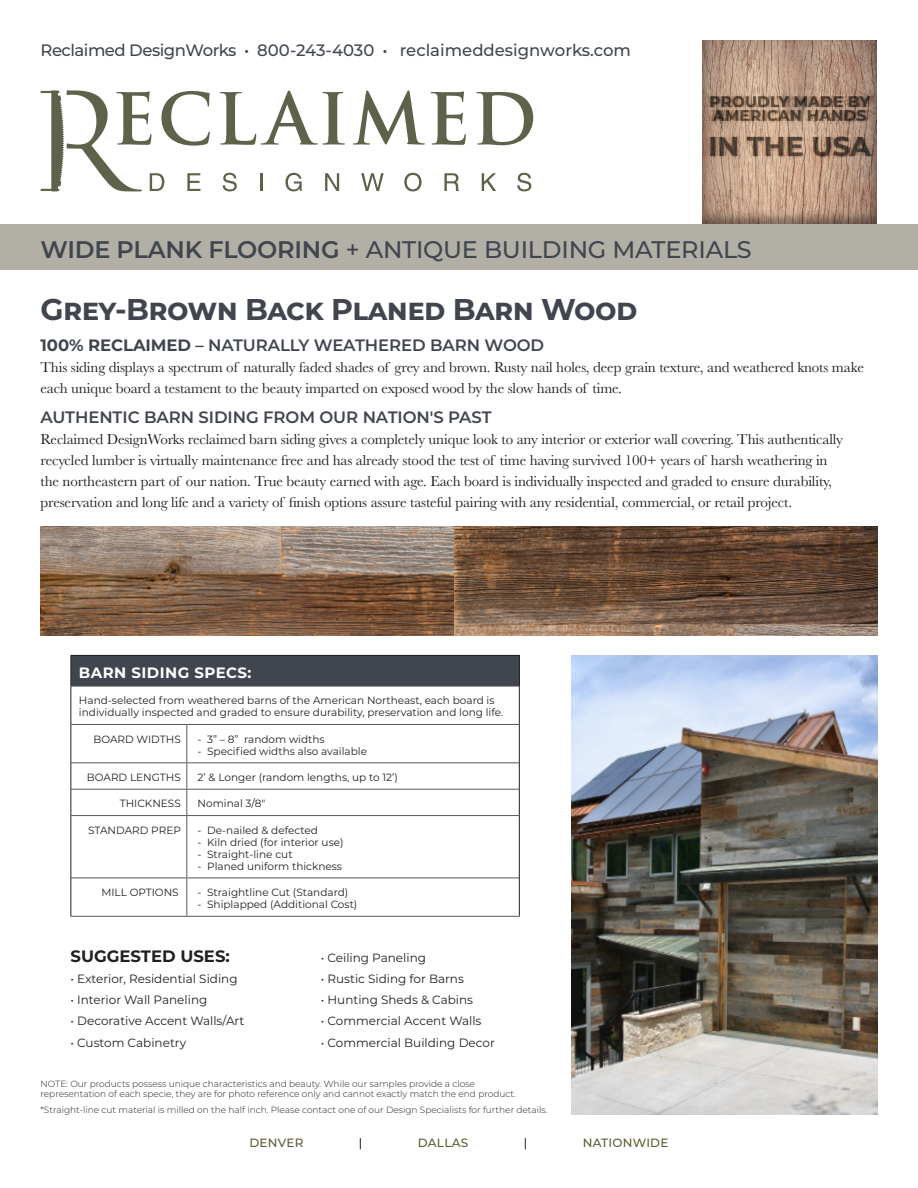
<style>
.page{position:relative;width:918px;height:1188px;background:#fff}
.page>*{position:absolute;margin:0;border:0;box-sizing:border-box;transform-origin:0 0}
.t1{font:700 30px "Montserrat";letter-spacing:-.02em;color:#41464e}
.t2{font:500 24px "Montserrat";letter-spacing:-.01em;color:#41464e}
.t3{font:600 16.5px "Montserrat";letter-spacing:-.005em;color:#41464e}
.t4{font:500 16.5px "Montserrat";letter-spacing:-.01em;color:#41464e}
.t5{font:700 16.5px "Montserrat";color:#231f20}
.t6{font:15px/21px "Baskerville";letter-spacing:-.01em;color:#231f20}
.t7{font:700 15px "Montserrat";letter-spacing:.03em;color:#fff}
.t8{font:12px "Montserrat";color:#231f20}
.t9{font:500 12px "Montserrat";letter-spacing:.02em;color:#5d5c32}
.t10{font:500 12px "Montserrat";color:#231f20}
.t11{font:10.5px/12px "Montserrat";color:#231f20}
.t12{font:300 9px/10.5px "Montserrat";color:#231f20}
.s1{font-weight:600}
.s2{font-weight:700}
</style>
<div class="page">
<div style="left:0;top:224px;width:918px;height:45px;background:#b1afa6"></div>
<svg style="left:223px;top:173px;width:14px;height:18px"></svg>
<svg style="left:260px;top:173px;width:2px;height:18px"></svg>
<svg style="left:285px;top:173px;width:17px;height:18px"></svg>
<svg style="left:325px;top:173px;width:14px;height:18px"></svg>
<svg style="left:361px;top:173px;width:23px;height:18px"></svg>
<svg style="left:404px;top:173px;width:18px;height:18px"></svg>
<svg style="left:444px;top:173px;width:15px;height:18px"></svg>
<svg style="left:482px;top:173px;width:14px;height:18px"></svg>
<svg style="left:517px;top:173px;width:14px;height:18px"></svg>
<svg style="left:220px;top:90px;width:125px;height:55px"></svg>
<svg style="left:353px;top:90px;width:72px;height:55px"></svg>
<svg style="left:431px;top:91px;width:35px;height:54px"></svg>
<svg style="left:476px;top:92px;width:57px;height:53px"></svg>
<svg style="left:40px;top:90px;width:170px;height:101px"></svg>
<div style="left:700px;top:38px;width:177px;height:187px;background:#231f20;opacity:.47"></div>
<img style="left:40px;top:527px;width:414px;height:108px">
<img style="left:454px;top:527px;width:423px;height:108px">
<img style="left:571px;top:655px;width:307px;height:460px">
<div style="left:71px;top:655px;width:448px;height:31px;background:#41464e"></div>
<hr style="left:71px;top:686px;width:116px;height:1px;background:#57585a">
<hr style="left:187px;top:686px;width:332px;height:1px;background:#57585a">
<hr style="left:71px;top:724px;width:116px;height:1px;background:#57585a">
<hr style="left:187px;top:724px;width:332px;height:1px;background:#57585a">
<hr style="left:186px;top:725px;width:1px;height:37px;background:#57585a">
<hr style="left:71px;top:762px;width:116px;height:1px;background:#57585a">
<hr style="left:187px;top:762px;width:332px;height:1px;background:#57585a">
<hr style="left:71px;top:789px;width:116px;height:1px;background:#57585a">
<hr style="left:187px;top:789px;width:332px;height:1px;background:#57585a">
<svg style="left:186px;top:763px;width:1px;height:52px"></svg>
<hr style="left:71px;top:815px;width:116px;height:1px;background:#57585a">
<hr style="left:187px;top:815px;width:332px;height:1px;background:#57585a">
<hr style="left:186px;top:816px;width:1px;height:62px;background:#57585a">
<hr style="left:71px;top:878px;width:116px;height:1px;background:#57585a">
<hr style="left:187px;top:878px;width:332px;height:1px;background:#57585a">
<hr style="left:186px;top:878px;width:1px;height:38px;background:#57585a">
<hr style="left:70px;top:916px;width:117px;height:1px;background:#57585a">
<hr style="left:187px;top:916px;width:333px;height:1px;background:#57585a">
<hr style="left:70px;top:655px;width:117px;height:1px;background:#231f20">
<hr style="left:70px;top:656px;width:1px;height:30px;background:#231f20">
<hr style="left:187px;top:655px;width:333px;height:1px;background:#231f20">
<hr style="left:519px;top:656px;width:1px;height:30px;background:#231f20">
<hr style="left:70px;top:686px;width:1px;height:38px;background:#231f20">
<hr style="left:519px;top:686px;width:1px;height:38px;background:#231f20">
<hr style="left:70px;top:724px;width:1px;height:39px;background:#231f20">
<hr style="left:519px;top:724px;width:1px;height:39px;background:#231f20">
<svg style="left:70px;top:763px;width:1px;height:53px"></svg>
<svg style="left:519px;top:763px;width:1px;height:53px"></svg>
<hr style="left:70px;top:816px;width:1px;height:62px;background:#231f20">
<hr style="left:519px;top:816px;width:1px;height:62px;background:#231f20">
<hr style="left:70px;top:878px;width:1px;height:38px;background:#231f20">
<hr style="left:519px;top:878px;width:1px;height:38px;background:#231f20">
<p class="t4" style="left:40px;top:39px;width:592px">Reclaimed DesignWorks • 800-243-4030 • reclaimeddesignworks.com</p>
<p class="t2" style="left:40px;top:233px;width:713px"><span class="s1">WIDE PLANK FLOORING</span> + ANTIQUE BUILDING MATERIALS</p>
<p class="t1" style="left:40px;top:288px;width:598px">Grey-Brown Back Planed Barn Wood</p>
<p class="t3" style="left:40px;top:333px;width:505px"><span class="s2">100% RECLAIMED</span> – NATURALLY WEATHERED BARN WOOD</p>
<p class="t6" style="left:40px;top:356px;width:825px">This siding displays a spectrum of naturally faded shades of grey and brown. Rusty nail holes, deep grain texture, and weathered knots make each unique board a testament to the beauty imparted on exposed wood by the slow hands of time.</p>
<p class="t3" style="left:40px;top:405px;width:453px">AUTHENTIC BARN SIDING FROM OUR NATION'S PAST</p>
<p class="t6" style="left:40px;top:428px;width:804px">Reclaimed DesignWorks reclaimed barn siding gives a completely unique look to any interior or exterior wall covering. This authentically recycled lumber is virtually maintenance free and has already stood the test of time having survived 100+ years of harsh weathering in the northeastern part of our nation. True beauty earned with age. Each board is individually inspected and graded to ensure durability, preservation and long life and a variety of finish options assure tasteful pairing with any residential, commercial, or retail project.</p>
<p class="t7" style="left:79px;top:662px;width:174px">BARN SIDING SPECS:</p>
<p class="t11" style="left:79px;top:694px;width:426px">Hand-selected from weathered barns of the American Northeast, each board is individually inspected and graded to ensure durability, preservation and long life.</p>
<p class="t11" style="left:93px;top:733px;width:89px">BOARD WIDTHS</p>
<p class="t11" style="left:198px;top:733px;width:129px">- 3” – 8” random widths</p>
<p class="t11" style="left:198px;top:745px;width:171px">- Specified widths also available</p>
<p class="t11" style="left:87px;top:771px;width:96px">BOARD LENGTHS</p>
<p class="t11" style="left:198px;top:771px;width:202px">2’ &amp; Longer (random lengths, up to 12’)</p>
<p class="t11" style="left:120px;top:797px;width:63px">THICKNESS</p>
<p class="t11" style="left:198px;top:797px;width:69px">Nominal 3/8"</p>
<p class="t11" style="left:88px;top:824px;width:94px">STANDARD PREP</p>
<p class="t11" style="left:198px;top:824px;width:122px">- De-nailed &amp; defected</p>
<p class="t11" style="left:198px;top:836px;width:147px">- Kiln dried (for interior use)</p>
<p class="t11" style="left:198px;top:848px;width:96px">- Straight-line cut</p>
<p class="t11" style="left:198px;top:860px;width:146px">- Planed uniform thickness</p>
<p class="t11" style="left:101px;top:886px;width:79px">MILL OPTIONS</p>
<p class="t11" style="left:198px;top:886px;width:152px">- Straightline Cut (Standard)</p>
<p class="t11" style="left:198px;top:898px;width:161px">- Shiplapped (Additional Cost)</p>
<p class="t5" style="left:70px;top:944px;width:161px">SUGGESTED USES:</p>
<p class="t8" style="left:70px;top:971px;width:169px">• Exterior, Residential Siding</p>
<p class="t8" style="left:70px;top:992px;width:138px">• Interior Wall Paneling</p>
<p class="t8" style="left:70px;top:1013px;width:175px">• Decorative Accent Walls/Art</p>
<p class="t8" style="left:70px;top:1034px;width:117px">• Custom Cabinetry</p>
<p class="t8" style="left:321px;top:949px;width:107px">• Ceiling Paneling</p>
<p class="t8" style="left:321px;top:971px;width:145px">• Rustic Siding for Barns</p>
<p class="t8" style="left:321px;top:992px;width:154px">• Hunting Sheds &amp; Cabins</p>
<p class="t8" style="left:321px;top:1013px;width:162px">• Commercial Accent Walls</p>
<p class="t8" style="left:321px;top:1034px;width:176px">• Commercial Building Decor</p>
<p class="t12" style="left:40px;top:1078px;width:477px">NOTE: Our products possess unique characteristics and beauty. While our samples provide a close representation of each specie, they are for photo reference only and cannot exactly match the end product.</p>
<p class="t12" style="left:40px;top:1104px;width:509px">*Straight-line cut material is milled on the half inch. Please contact one of our Design Specialists for further details.</p>
<p class="t9" style="left:249px;top:1134px;width:55px">DENVER</p>
<p class="t10" style="left:359px;top:1134px;width:5px">|</p>
<p class="t9" style="left:418px;top:1134px;width:52px">DALLAS</p>
<p class="t10" style="left:524px;top:1134px;width:5px">|</p>
<p class="t9" style="left:583px;top:1134px;width:87px">NATIONWIDE</p>
</div>
